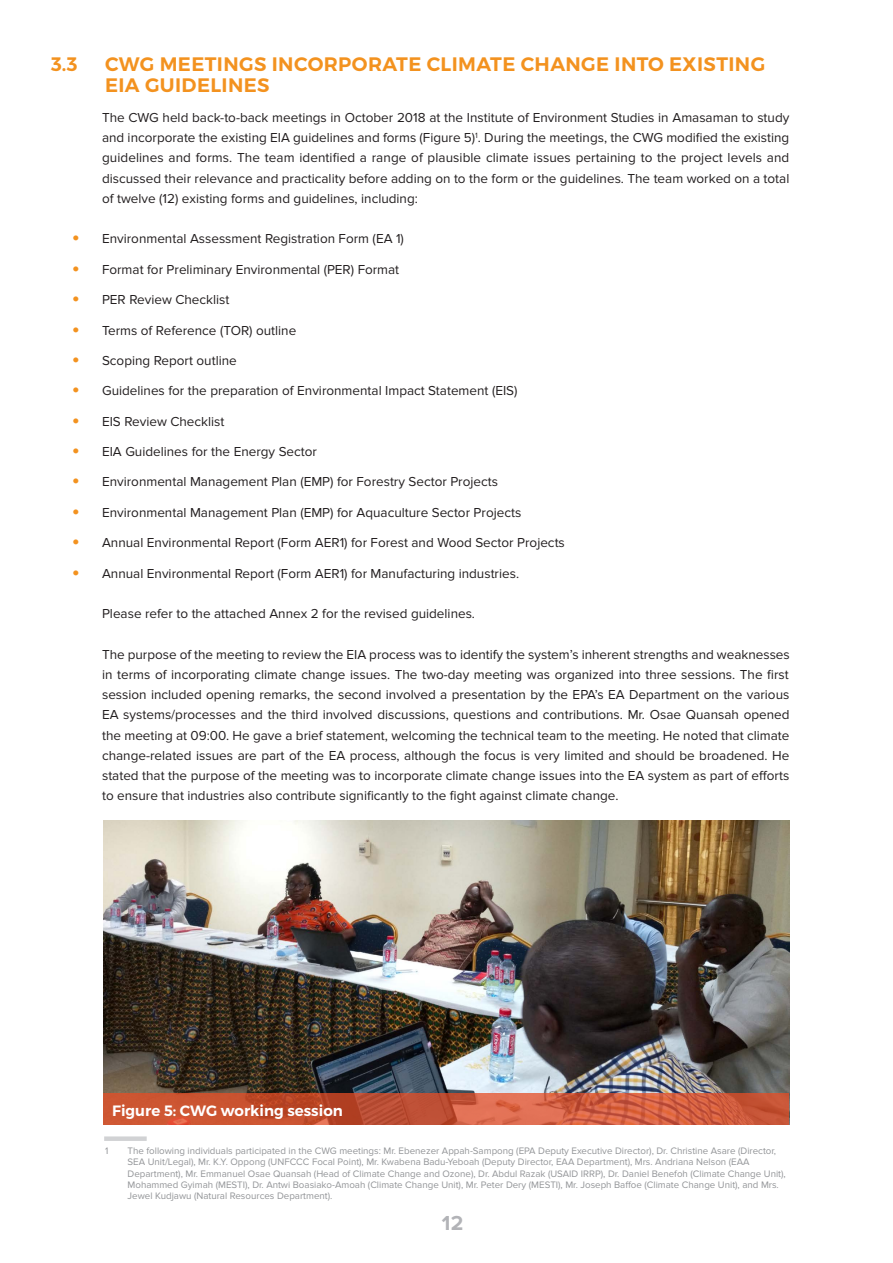
<style>
.page{position:relative;width:893px;height:1263px;background:#fff}
.page>*{position:absolute;margin:0;border:0;box-sizing:border-box;transform-origin:0 0}
.t1{font:700 21px "Proxima Nova";color:#b2b3b7}
.H1_x_x{font:600 19.5px/20.2px "Montserrat";letter-spacing:.02em;color:#f3921f}
.Photo_credit{font:600 15px "Montserrat";color:#fff}
.Copy{font:13.5px/20.2px "Proxima Nova";color:#231f20;text-align:justify}
.Footnotes{font:9.75px/11.2px "Proxima Nova";color:#939598}
.s1{font-weight:700;font-size:21px;color:#f3921f}
</style>
<div class="page">
<img style="left:104px;top:821px;width:685px;height:272px">
<div style="left:104px;top:1136px;width:43px;height:5px;background:#d1d2d4"></div>
<svg style="left:104px;top:1093px;width:685px;height:32px;background:#ca5739"></svg>
<p class="H1_x_x" style="left:51px;top:54px;width:28px">3.3</p>
<p class="H1_x_x" style="left:105px;top:54px;width:662px">CWG MEETINGS INCORPORATE CLIMATE CHANGE INTO EXISTING<br>EIA GUIDELINES</p>
<p class="Copy" style="left:102px;top:107px;width:689px">The CWG held back-to-back meetings in October 2018 at the Institute of Environment Studies in Amasaman to study and incorporate the existing EIA guidelines and forms (Figure 5)<sup>1</sup>. During the meetings, the CWG modified the existing guidelines and forms. The team identified a range of plausible climate issues pertaining to the project levels and discussed their relevance and practicality before adding on to the form or the guidelines. The team worked on a total of twelve (12) existing forms and guidelines, including:</p>
<p class="Copy" style="left:72px;top:229px;width:333px"><span class="s1">•</span> Environmental Assessment Registration Form (EA 1)</p>
<p class="Copy" style="left:72px;top:259px;width:328px"><span class="s1">•</span> Format for Preliminary Environmental (PER) Format</p>
<p class="Copy" style="left:72px;top:290px;width:159px"><span class="s1">•</span> PER Review Checklist</p>
<p class="Copy" style="left:72px;top:320px;width:226px"><span class="s1">•</span> Terms of Reference (TOR) outline</p>
<p class="Copy" style="left:72px;top:350px;width:166px"><span class="s1">•</span> Scoping Report outline</p>
<p class="Copy" style="left:72px;top:381px;width:447px"><span class="s1">•</span> Guidelines for the preparation of Environmental Impact Statement (EIS)</p>
<p class="Copy" style="left:72px;top:411px;width:154px"><span class="s1">•</span> EIS Review Checklist</p>
<p class="Copy" style="left:72px;top:442px;width:246px"><span class="s1">•</span> EIA Guidelines for the Energy Sector</p>
<p class="Copy" style="left:72px;top:472px;width:427px"><span class="s1">•</span> Environmental Management Plan (EMP) for Forestry Sector Projects</p>
<p class="Copy" style="left:72px;top:502px;width:450px"><span class="s1">•</span> Environmental Management Plan (EMP) for Aquaculture Sector Projects</p>
<p class="Copy" style="left:72px;top:533px;width:494px"><span class="s1">•</span> Annual Environmental Report (Form AER1) for Forest and Wood Sector Projects</p>
<p class="Copy" style="left:72px;top:563px;width:448px"><span class="s1">•</span> Annual Environmental Report (Form AER1) for Manufacturing industries.</p>
<p class="Copy" style="left:102px;top:604px;width:375px">Please refer to the attached Annex 2 for the revised guidelines.</p>
<p class="Copy" style="left:102px;top:644px;width:689px">The purpose of the meeting to review the EIA process was to identify the system’s inherent strengths and weaknesses in terms of incorporating climate change issues. The two-day meeting was organized into three sessions. The first session included opening remarks, the second involved a presentation by the EPA’s EA Department on the various EA systems/processes and the third involved discussions, questions and contributions. Mr. Osae Quansah opened the meeting at 09:00. He gave a brief statement, welcoming the technical team to the meeting. He noted that climate change-related issues are part of the EA process, although the focus is very limited and should be broadened. He stated that the purpose of the meeting was to incorporate climate change issues into the EA system as part of efforts to ensure that industries also contribute significantly to the fight against climate change.</p>
<p class="Photo_credit" style="left:112px;top:1102px;width:232px">Figure 5: CWG working session</p>
<p class="Footnotes" style="left:105px;top:1145px;width:5px">1</p>
<p class="Footnotes" style="left:128px;top:1145px;width:660px">The following individuals participated in the CWG meetings: Mr. Ebenezer Appah-Sampong (EPA Deputy Executive Director), Dr. Christine Asare (Director, SEA Unit/Legal), Mr. K.Y. Oppong (UNFCCC Focal Point), Mr. Kwabena Badu-Yeboah (Deputy Director, EAA Department), Mrs. Andriana Nelson (EAA Department), Mr. Emmanuel Osae Quansah (Head of Climate Change and Ozone), Dr. Abdul Razak (USAID IRRP), Dr. Daniel Benefoh (Climate Change Unit), Mohammed Gyimah (MESTI), Dr. Antwi Boasiako-Amoah (Climate Change Unit), Mr. Peter Dery (MESTI), Mr. Joseph Baffoe (Climate Change Unit), and Mrs.<br>Jewel Kudjawu (Natural Resources Department).</p>
<h1 class="t1" style="left:442px;top:1211px;width:23px">12</h1>
</div>
